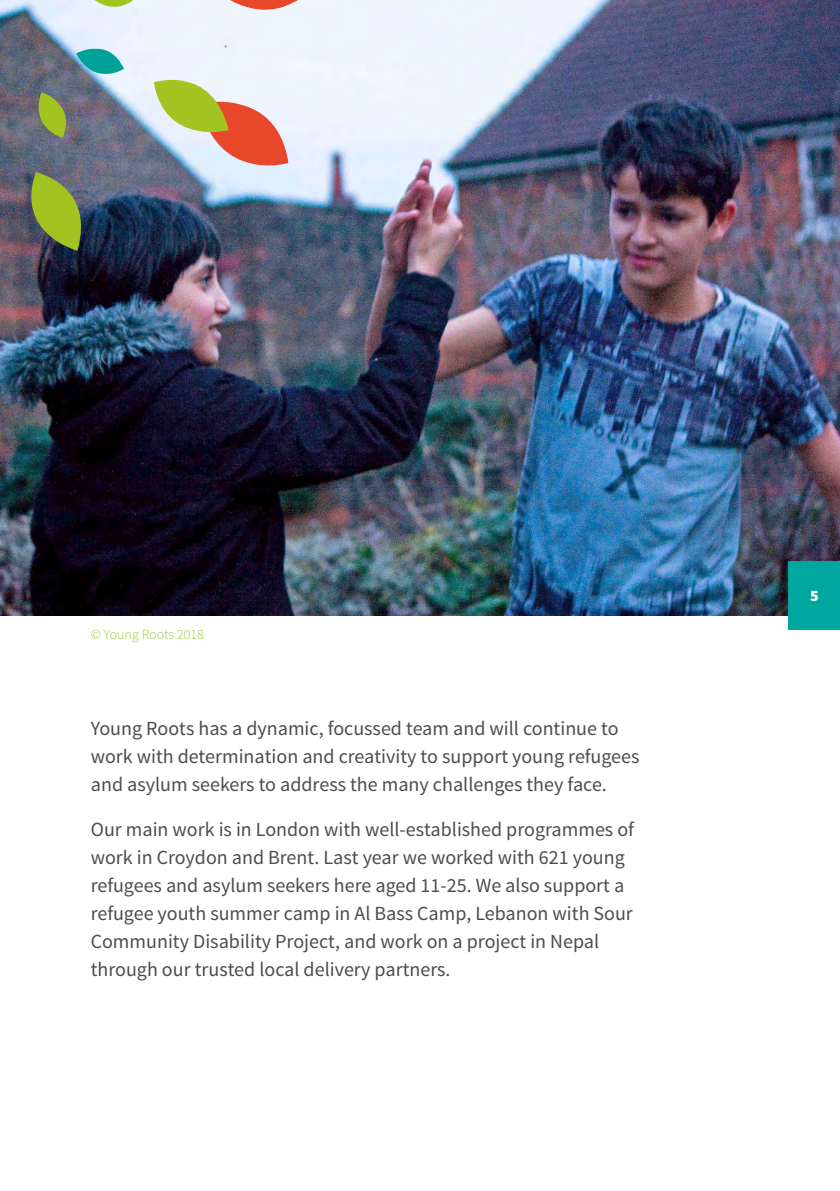
<style>
.page{position:relative;width:840px;height:1191px;background:#fff}
.page>*{position:absolute;margin:0;border:0;box-sizing:border-box;transform-origin:0 0}
.t1{font:20px/28px "Source Sans Pro";color:#4d4d4f}
.t2{font:900 16px "Source Sans Pro";color:#fff}
.t3{font:300 14px "Source Sans Pro";color:#98ca3e}
</style>
<div class="page">
<img style="left:0;top:0;width:839px;height:615px">
<svg style="left:219px;top:0;width:80px;height:30px;background:#ecd6d6"></svg>
<svg style="left:154px;top:73px;width:134px;height:101px;background:#d1ba9c"></svg>
<img style="left:14px;top:172px;width:82px;height:79px">
<svg style="left:0;top:137px;width:6px;height:19px"></svg>
<svg style="left:29px;top:92px;width:48px;height:46px;background:#7f8b59"></svg>
<svg style="left:76px;top:48px;width:48px;height:26px"></svg>
<svg style="left:92px;top:0;width:44px;height:16px"></svg>
<div style="left:788px;top:561px;width:51px;height:68px;background:#00a79e"></div>
<p class="t3" style="left:91px;top:626px;width:115px">© Young Roots 2018</p>
<p class="t1" style="left:91px;top:715px;width:550px">Young Roots has a dynamic, focussed team and will continue to work with determination and creativity to support young refugees and asylum seekers to address the many challenges they face.</p>
<p class="t1" style="left:91px;top:816px;width:544px">Our main work is in London with well-established programmes of work in Croydon and Brent. Last year we worked with 621 young refugees and asylum seekers here aged 11-25. We also support a refugee youth summer camp in Al Bass Camp, Lebanon with Sour Community Disability Project, and work on a project in Nepal through our trusted local delivery partners.</p>
<p class="t2" style="left:809px;top:585px;width:10px">5</p>
</div>
